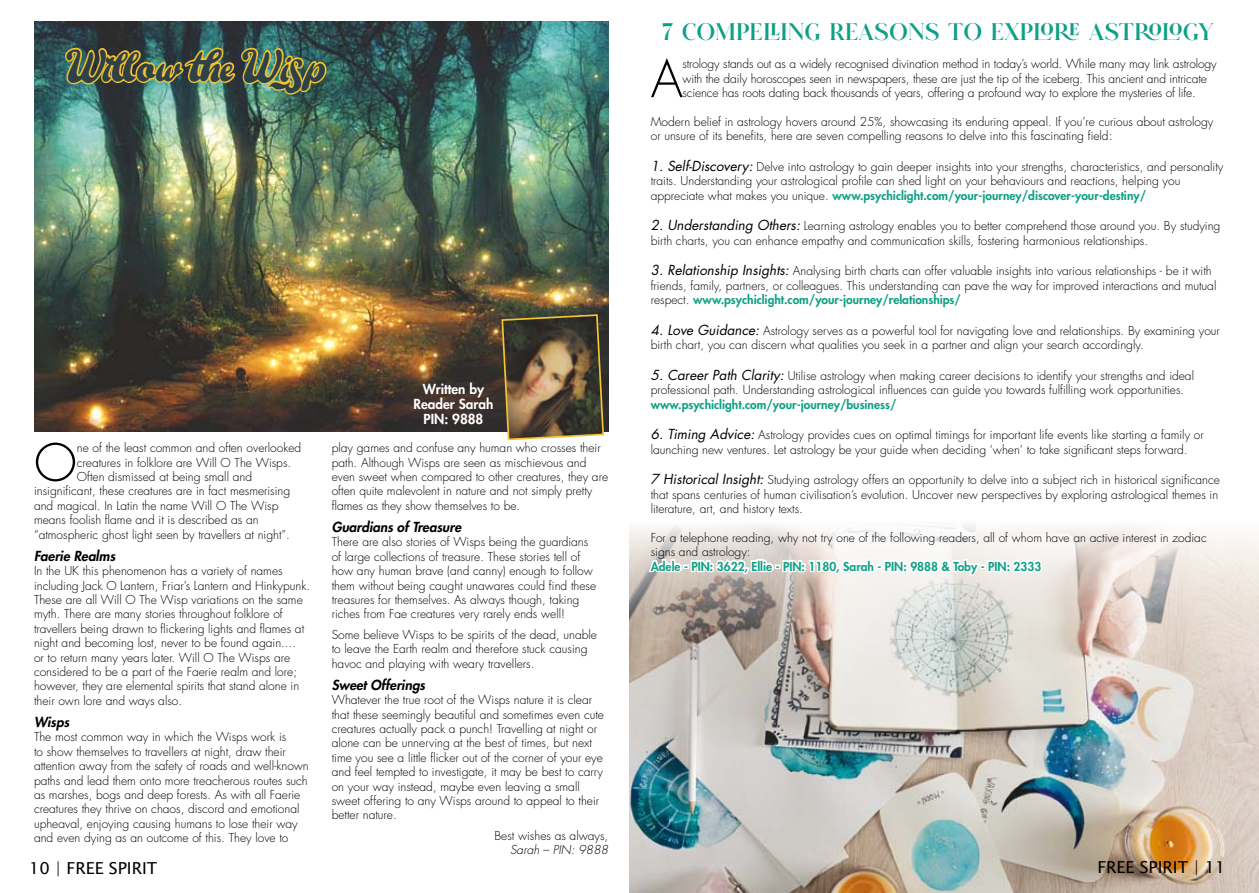
<style>
.page{position:relative;width:1259px;height:893px;background:#fff}
.page>*{position:absolute;margin:0;border:0;box-sizing:border-box;transform-origin:0 0}
.t1{font:300 50.25px "Futura Std";color:#000}
.t2{font:24px "GLITTENALLCAPS Regular";color:#0ea085}
.t3{font:21px "The Poisoned Heart";color:#2e4048}
.t4{font:16.5px "Lucida Sans Unicode";color:#000}
.t5{font:italic 800 13.5px "Futura Std";color:#000}
.t6{font:800 13.5px/15px "Futura Std";color:#fff;text-align:center}
.t7{font:300 12px/14.4px "Futura Std";color:#000}
.t8{font:800 12px "Futura Std";color:#0ea085}
.t9{font:italic 300 12px "Futura Std";color:#000}
.s1{font-weight:400;font-style:italic;font-size:13.5px}
.s2{font-weight:800;color:#0ea085}
</style>
<div class="page">
<img style="left:34px;top:21px;width:574px;height:411px">
<img style="left:64px;top:21px;width:264px;height:137px">
<img style="left:500px;top:313px;width:105px;height:128px">
<img style="left:629px;top:525px;width:630px;height:368px">
<svg style="left:646px;top:544px;width:397px;height:33px"></svg>
<h3 class="t3" style="left:66px;top:62px;width:261px">Willow the Wisp</h3>
<p class="t6" style="left:413px;top:381px;width:81px">Written by<br>Reader Sarah<br>PIN: 9888</p>
<h1 class="t1" style="left:34px;top:432px;width:44px">O</h1>
<p class="t7" style="left:77px;top:441px;width:226px">ne of the least common and often overlooked</p>
<p class="t7" style="left:77px;top:455px;width:216px">creatures in folklore are Will O The Wisps.</p>
<p class="t7" style="left:77px;top:470px;width:177px">Often dismissed at being small and</p>
<p class="t7" style="left:34px;top:484px;width:258px">insignificant, these creatures are in fact mesmerising</p>
<p class="t7" style="left:34px;top:498px;width:246px">and magical. In Latin the name Will O The Wisp</p>
<p class="t7" style="left:34px;top:513px;width:226px">means foolish flame and it is described as an</p>
<p class="t7" style="left:34px;top:527px;width:257px">“atmospheric ghost light seen by travellers at night”.</p>
<p class="t5" style="left:34px;top:547px;width:83px">Faerie Realms</p>
<p class="t7" style="left:34px;top:564px;width:278px">In the UK this phenomenon has a variety of names including Jack O Lantern, Friar’s Lantern and Hinkypunk.<br>These are all Will O The Wisp variations on the same myth. There are many stories throughout folklore of travellers being drawn to flickering lights and flames at night and becoming lost, never to be found again....<br>or to return many years later. Will O The Wisps are considered to be a part of the Faerie realm and lore; however, they are elemental spirits that stand alone in their own lore and ways also.</p>
<p class="t5" style="left:34px;top:713px;width:37px">Wisps</p>
<p class="t7" style="left:34px;top:730px;width:276px">The most common way in which the Wisps work is<br>to show themselves to travellers at night, draw their attention away from the safety of roads and well-known paths and lead them onto more treacherous routes such as marshes, bogs and deep forests. As with all Faerie creatures they thrive on chaos, discord and emotional upheaval, enjoying causing humans to lose their way and even dying as an outcome of this. They love to</p>
<h3 class="t4" style="left:29px;top:855px;width:130px">10 | FREE SPIRIT</h3>
<p class="t7" style="left:332px;top:441px;width:278px">play games and confuse any human who crosses their path. Although Wisps are seen as mischievous and even sweet when compared to other creatures, they are often quite malevolent in nature and not simply pretty flames as they show themselves to be.</p>
<p class="t5" style="left:332px;top:518px;width:131px">Guardians of Treasure</p>
<p class="t7" style="left:332px;top:535px;width:266px">There are also stories of Wisps being the guardians of large collections of treasure. These stories tell of how any human brave (and canny) enough to follow them without being caught unawares could find these treasures for themselves. As always though, taking riches from Fae creatures very rarely ends well!</p>
<p class="t7" style="left:332px;top:627px;width:267px">Some believe Wisps to be spirits of the dead, unable to leave the Earth realm and therefore stuck causing havoc and playing with weary travellers.</p>
<p class="t5" style="left:332px;top:676px;width:95px">Sweet Offerings</p>
<p class="t7" style="left:332px;top:693px;width:274px">Whatever the true root of the Wisps nature it is clear that these seemingly beautiful and sometimes even cute creatures actually pack a punch! Travelling at night or alone can be unnerving at the best of times, but next time you see a little flicker out of the corner of your eye and feel tempted to investigate, it may be best to carry on your way instead, maybe even leaving a small sweet offering to any Wisps around to appeal to their better nature.</p>
<p class="t7" style="left:494px;top:828px;width:115px">Best wishes as always,</p>
<p class="t9" style="left:510px;top:842px;width:100px">Sarah – PIN: 9888</p>
<h2 class="t2" style="left:661px;top:16px;width:554px">7 COMPELLING REASONS TO EXPLORE ASTROLOGY</h2>
<h1 class="t1" style="left:651px;top:48px;width:34px">A</h1>
<p class="t7" style="left:682px;top:57px;width:536px">strology stands out as a widely recognised divination method in today’s world. While many may link astrology with the daily horoscopes seen in newspapers, these are just the tip of the iceberg. This ancient and intricate science has roots dating back thousands of years, offering a profound way to explore the mysteries of life.</p>
<p class="t7" style="left:651px;top:115px;width:564px">Modern belief in astrology hovers around 25%, showcasing its enduring appeal. If you’re curious about astrology or unsure of its benefits, here are seven compelling reasons to delve into this fascinating field:</p>
<p class="t7" style="left:651px;top:160px;width:574px"><span class="s1">1. Self-Discovery:</span> Delve into astrology to gain deeper insights into your strengths, characteristics, and personality traits. Understanding your astrological profile can shed light on your behaviours and reactions, helping you appreciate what makes you unique. <span class="s2">www.psychiclight.com/your-journey/discover-your-destiny/</span></p>
<p class="t7" style="left:651px;top:219px;width:571px"><span class="s1">2. Understanding Others:</span> Learning astrology enables you to better comprehend those around you. By studying birth charts, you can enhance empathy and communication skills, fostering harmonious relationships.</p>
<p class="t7" style="left:651px;top:264px;width:567px"><span class="s1">3. Relationship Insights:</span> Analysing birth charts can offer valuable insights into various relationships - be it with friends, family, partners, or colleagues. This understanding can pave the way for improved interactions and mutual respect. <span class="s2">www.psychiclight.com/your-journey/relationships/</span></p>
<p class="t7" style="left:651px;top:324px;width:570px"><span class="s1">4. Love Guidance:</span> Astrology serves as a powerful tool for navigating love and relationships. By examining your birth chart, you can discern what qualities you seek in a partner and align your search accordingly.</p>
<p class="t7" style="left:651px;top:369px;width:545px"><span class="s1">5. Career Path Clarity:</span> Utilise astrology when making career decisions to identify your strengths and ideal professional path. Understanding astrological influences can guide you towards fulfilling work opportunities.</p>
<p class="t8" style="left:651px;top:397px;width:247px">www.psychiclight.com/your-journey/business/</p>
<p class="t7" style="left:651px;top:428px;width:554px"><span class="s1">6. Timing Advice:</span> Astrology provides cues on optimal timings for important life events like starting a family or launching new ventures. Let astrology be your guide when deciding ‘when’ to take significant steps forward.</p>
<p class="t7" style="left:651px;top:473px;width:571px"><span class="s1">7 Historical Insight:</span> Studying astrology offers an opportunity to delve into a subject rich in historical significance that spans centuries of human civilisation’s evolution. Uncover new perspectives by exploring astrological themes in literature, art, and history texts.</p>
<p class="t7" style="left:651px;top:531px;width:557px">For a telephone reading, why not try one of the following readers, all of whom have an active interest in zodiac signs and astrology:</p>
<p class="t8" style="left:651px;top:559px;width:392px">Adele - PIN: 3622, Ellie - PIN: 1180, Sarah - PIN: 9888 &amp; Toby - PIN: 2333</p>
<h3 class="t4" style="left:1097px;top:854px;width:130px">FREE SPIRIT | 11</h3>
</div>
